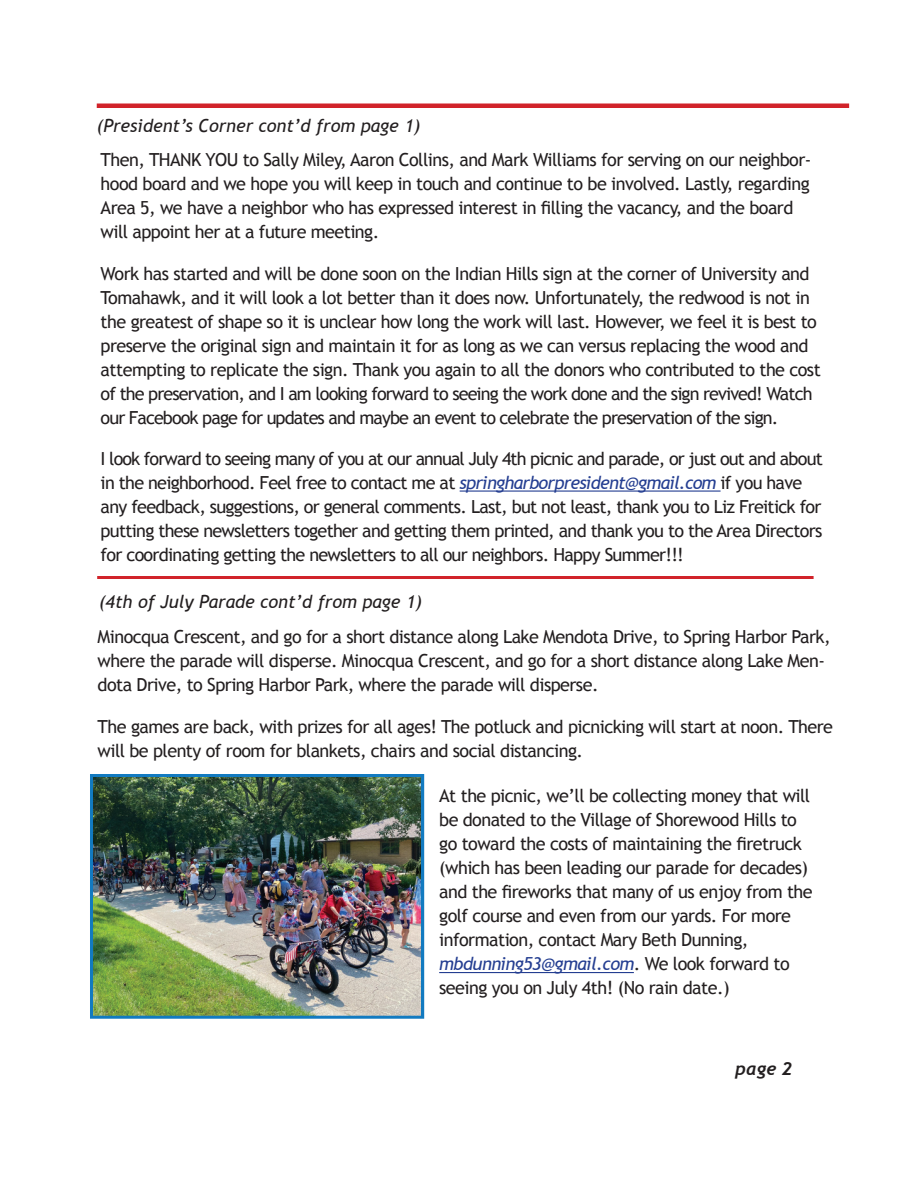
<style>
.page{position:relative;width:918px;height:1188px;background:#fff}
.page>*{position:absolute;margin:0;border:0;box-sizing:border-box;transform-origin:0 0}
.t1{font:18px/24px "Trebuchet MS";letter-spacing:-.03em;color:#231f20}
.t2{font:italic 18px "Trebuchet MS";color:#231f20}
.t3{font:italic 700 18px "Trebuchet";color:#231f20}
.s1{font-style:italic;color:#243e91}
</style>
<div class="page">
<hr style="left:460px;top:491px;width:261px;height:1px;background:#243e91">
<hr style="left:439px;top:972px;width:195px;height:1px;background:#243e91">
<hr style="left:97px;top:104px;width:752px;height:4px;background:#d1232a">
<img style="left:94px;top:778px;width:326px;height:237px">
<div style="left:90px;top:774px;width:334px;height:245px;border:3px solid #127ac0"></div>
<hr style="left:97px;top:576px;width:717px;height:3px;background:#d1232a">
<p class="t2" style="left:97px;top:115px;width:325px">(President’s Corner cont’d from page 1)</p>
<p class="t1" style="left:101px;top:148px;width:712px">Then, THANK YOU to Sally Miley, Aaron Collins, and Mark Williams for serving on our neighbor&shy;hood board and we hope you will keep in touch and continue to be involved. Lastly, regarding Area 5, we have a neighbor who has expressed interest in filling the vacancy, and the board will appoint her at a future meeting.</p>
<p class="t1" style="left:101px;top:262px;width:722px">Work has started and will be done soon on the Indian Hills sign at the corner of University and Tomahawk, and it will look a lot better than it does now. Unfortunately, the redwood is not in the greatest of shape so it is unclear how long the work will last. However, we feel it is best to preserve the original sign and maintain it for as long as we can versus replacing the wood and attempting to replicate the sign. Thank you again to all the donors who contributed to the cost of the preservation, and I am looking forward to seeing the work done and the sign revived! Watch our Facebook page for updates and maybe an event to celebrate the preservation of the sign.</p>
<p class="t1" style="left:101px;top:447px;width:724px">I look forward to seeing many of you at our annual July 4th picnic and parade, or just out and about in the neighborhood. Feel free to contact me at <span class="s1">springharborpresident@gmail.com</span> if you have any feedback, suggestions, or general comments. Last, but not least, thank you to Liz Freitick for putting these newsletters together and getting them printed, and thank you to the Area Directors for coordinating getting the newsletters to all our neighbors. Happy Summer!!!</p>
<p class="t2" style="left:99px;top:591px;width:325px">(4th of July Parade cont’d from page 1)</p>
<p class="t1" style="left:98px;top:625px;width:735px">Minocqua Crescent, and go for a short distance along Lake Mendota Drive, to Spring Harbor Park, where the parade will disperse. Minocqua Crescent, and go for a short distance along Lake Men&shy;dota Drive, to Spring Harbor Park, where the parade will disperse.</p>
<p class="t1" style="left:98px;top:715px;width:737px">The games are back, with prizes for all ages! The potluck and picnicking will start at noon. There will be plenty of room for blankets, chairs and social distancing.</p>
<p class="t1" style="left:439px;top:784px;width:375px">At the picnic, we’ll be collecting money that will be donated to the Village of Shorewood Hills to go toward the costs of maintaining the firetruck (which has been leading our parade for decades) and the fireworks that many of us enjoy from the golf course and even from our yards. For more information, contact Mary Beth Dunning, <span class="s1">mbdunning53@gmail.com</span>. We look forward to seeing you on July 4th! (No rain date.)</p>
<p class="t3" style="left:735px;top:1058px;width:58px">page 2</p>
</div>
